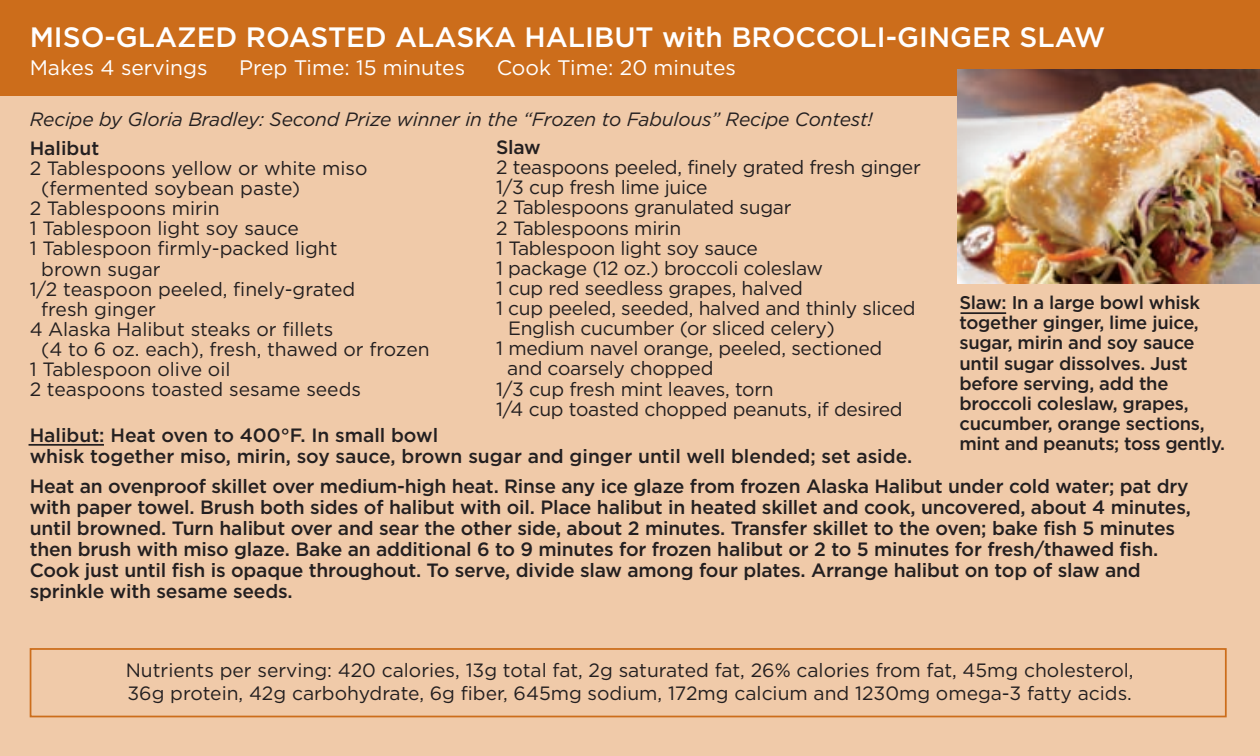
<style>
.page{position:relative;width:1260px;height:756px;background:#fff}
.page>*{position:absolute;margin:0;border:0;box-sizing:border-box;transform-origin:0 0}
.t1{font:500 28px "Gotham";color:#fff}
.t2{font:21px "Gotham";color:#fff}
.t3{font:19.25px/23.1px "Gotham";letter-spacing:-.015em;color:#231f20}
.t4{font:500 19.25px/21px "Gotham";letter-spacing:-.01em;color:#231f20}
.t5{font:italic 19.25px "Gotham";letter-spacing:-.01em;color:#231f20}
.t6{font:500 18.2px/19.9px "Gotham";letter-spacing:-.015em;color:#231f20}
</style>
<div class="page">
<div style="left:0;top:66px;width:1260px;height:690px;background:#f0caa9"></div>
<div style="left:0;top:0;width:1260px;height:95px;background:#cc6d1b"></div>
<div style="left:30px;top:648px;width:1197px;height:69px;border:2px solid #cc6d1b"></div>
<img style="left:958px;top:69px;width:302px;height:214px">
<hr style="left:29px;top:444px;width:75px;height:2px;background:#231f20">
<hr style="left:961px;top:312px;width:45px;height:2px;background:#231f20">
<h1 class="t1" style="left:30px;top:21px;width:1077px">MISO-GLAZED ROASTED ALASKA HALIBUT with BROCCOLI-GINGER SLAW</h1>
<p class="t2" style="left:30px;top:55px;width:179px">Makes 4 servings</p>
<p class="t2" style="left:239px;top:55px;width:228px">Prep Time: 15 minutes</p>
<p class="t2" style="left:497px;top:55px;width:241px">Cook Time: 20 minutes</p>
<p class="t5" style="left:30px;top:108px;width:845px">Recipe by Gloria Bradley: Second Prize winner in the “Frozen to Fabulous” Recipe Contest!</p>
<p class="t4" style="left:30px;top:138px;width:71px">Halibut</p>
<p class="t3" style="left:30px;top:157px;width:339px">2 Tablespoons yellow or white miso</p>
<p class="t3" style="left:41px;top:177px;width:260px">(fermented soybean paste)</p>
<p class="t3" style="left:30px;top:197px;width:192px">2 Tablespoons mirin</p>
<p class="t3" style="left:30px;top:217px;width:271px">1 Tablespoon light soy sauce</p>
<p class="t3" style="left:30px;top:237px;width:309px">1 Tablespoon firmly-packed light</p>
<p class="t3" style="left:41px;top:257px;width:121px">brown sugar</p>
<p class="t3" style="left:30px;top:278px;width:327px">1/2 teaspoon peeled, finely-grated</p>
<p class="t3" style="left:41px;top:298px;width:116px">fresh ginger</p>
<p class="t3" style="left:30px;top:318px;width:305px">4 Alaska Halibut steaks or fillets</p>
<p class="t3" style="left:41px;top:338px;width:390px">(4 to 6 oz. each), fresh, thawed or frozen</p>
<p class="t3" style="left:30px;top:358px;width:202px">1 Tablespoon olive oil</p>
<p class="t3" style="left:30px;top:378px;width:333px">2 teaspoons toasted sesame seeds</p>
<p class="t4" style="left:30px;top:425px;width:884px">Halibut: Heat oven to 400°F. In small bowl<br>whisk together miso, mirin, soy sauce, brown sugar and ginger until well blended; set aside.</p>
<p class="t4" style="left:30px;top:476px;width:1163px">Heat an ovenproof skillet over medium-high heat. Rinse any ice glaze from frozen Alaska Halibut under cold water; pat dry with paper towel. Brush both sides of halibut with oil. Place halibut in heated skillet and cook, uncovered, about 4 minutes, until browned. Turn halibut over and sear the other side, about 2 minutes. Transfer skillet to the oven; bake fish 5 minutes then brush with miso glaze. Bake an additional 6 to 9 minutes for frozen halibut or 2 to 5 minutes for fresh/thawed fish.<br>Cook just until fish is opaque throughout. To serve, divide slaw among four plates. Arrange halibut on top of slaw and sprinkle with sesame seeds.</p>
<p class="t4" style="left:496px;top:137px;width:46px">Slaw</p>
<p class="t3" style="left:496px;top:156px;width:426px">2 teaspoons peeled, finely grated fresh ginger</p>
<p class="t3" style="left:496px;top:176px;width:213px">1/3 cup fresh lime juice</p>
<p class="t3" style="left:496px;top:196px;width:297px">2 Tablespoons granulated sugar</p>
<p class="t3" style="left:496px;top:216px;width:186px">2 Tablespoons mirin</p>
<p class="t3" style="left:496px;top:236px;width:263px">1 Tablespoon light soy sauce</p>
<p class="t3" style="left:496px;top:257px;width:328px">1 package (12 oz.) broccoli coleslaw</p>
<p class="t3" style="left:496px;top:277px;width:308px">1 cup red seedless grapes, halved</p>
<p class="t3" style="left:496px;top:297px;width:421px">1 cup peeled, seeded, halved and thinly sliced</p>
<p class="t3" style="left:508px;top:317px;width:328px">English cucumber (or sliced celery)</p>
<p class="t3" style="left:496px;top:337px;width:387px">1 medium navel orange, peeled, sectioned</p>
<p class="t3" style="left:507px;top:357px;width:208px">and coarsely chopped</p>
<p class="t3" style="left:496px;top:377px;width:279px">1/3 cup fresh mint leaves, torn</p>
<p class="t3" style="left:496px;top:398px;width:408px">1/4 cup toasted chopped peanuts, if desired</p>
<p class="t6" style="left:959px;top:293px;width:267px">Slaw: In a large bowl whisk together ginger, lime juice, sugar, mirin and soy sauce until sugar dissolves. Just before serving, add the broccoli coleslaw, grapes, cucumber, orange sections, mint and peanuts; toss gently.</p>
<p class="t3" style="left:126px;top:659px;width:1009px">Nutrients per serving: 420 calories, 13g total fat, 2g saturated fat, 26% calories from fat, 45mg cholesterol,<br>36g protein, 42g carbohydrate, 6g fiber, 645mg sodium, 172mg calcium and 1230mg omega-3 fatty acids.</p>
</div>
